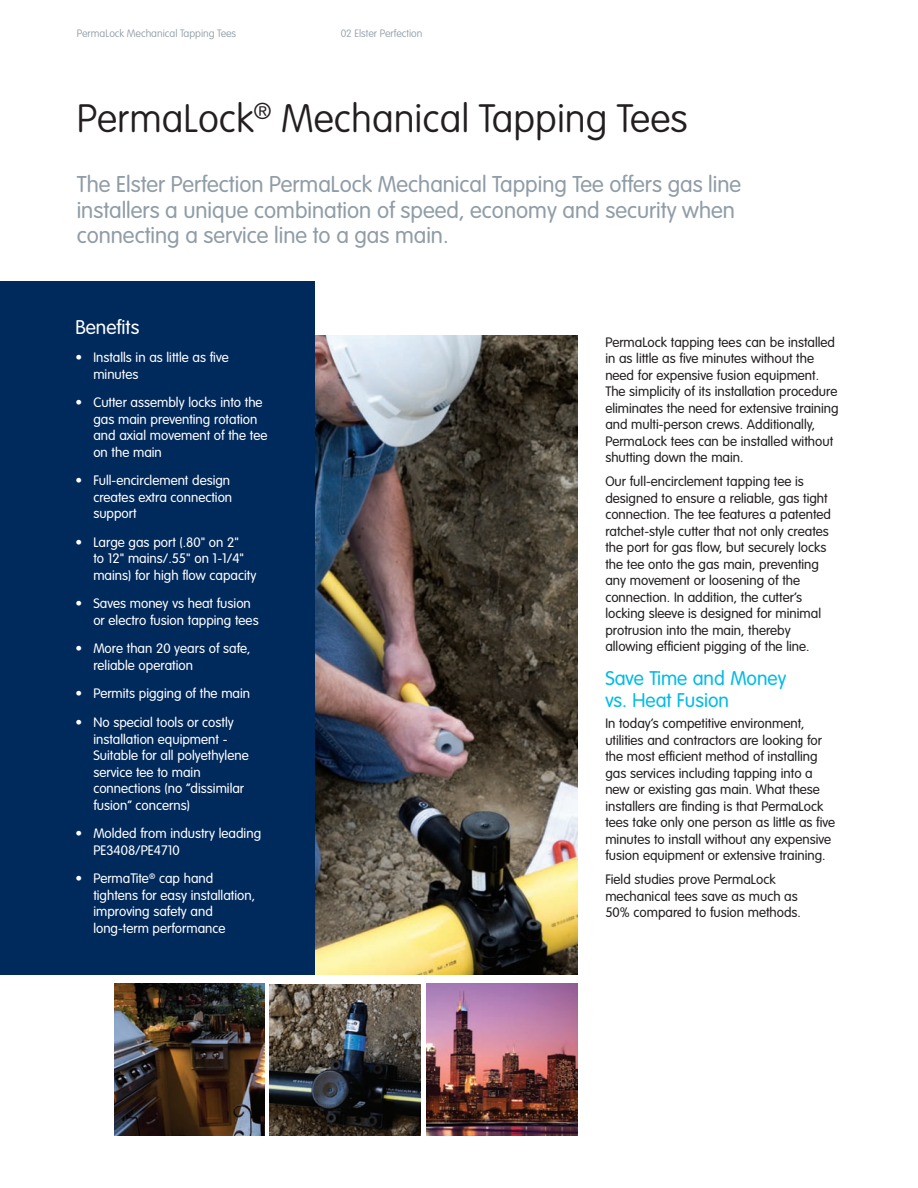
<style>
.page{position:relative;width:918px;height:1188px;background:#fff}
.page>*{position:absolute;margin:0;border:0;box-sizing:border-box;transform-origin:0 0}
.t1{font:100 39px "VAG Rounded";color:#231f20}
.t2{font:300 22.5px/25.5px "VAG Rounded";color:#909da7}
.t3{font:300 19.5px/22.5px "VAG Rounded";color:#00bbe7}
.t4{font:300 19.5px "VAG Rounded";color:#fff}
.t5{font:300 13.5px/16.5px "VAG Rounded";color:#231f20}
.t6{font:300 13.5px/16.5px "VAG Rounded";color:#fff}
.t7{font:100 10.5px "VAG Rounded";color:#909da7}
</style>
<div class="page">
<img style="left:270px;top:984px;width:151px;height:151px">
<img style="left:114px;top:984px;width:150px;height:151px">
<img style="left:426px;top:984px;width:152px;height:151px">
<img style="left:314px;top:336px;width:263px;height:639px">
<div style="left:0;top:282px;width:314px;height:693px;background:#00295c"></div>
<p class="t7" style="left:77px;top:27px;width:161px">PermaLock Mechanical Tapping Tees</p>
<p class="t7" style="left:341px;top:27px;width:83px">02 Elster Perfection</p>
<p class="t1" style="left:77px;top:96px;width:613px">PermaLock<sup>®</sup> Mechanical Tapping Tees</p>
<p class="t2" style="left:77px;top:171px;width:666px">The Elster Perfection PermaLock Mechanical Tapping Tee offers gas line installers a unique combination of speed, economy and security when connecting a service line to a gas main.</p>
<p class="t4" style="left:75px;top:316px;width:65px">Benefits</p>
<p class="t6" style="left:93px;top:349px;width:137px;text-indent:-18px">• Installs in as little as five minutes</p>
<p class="t6" style="left:93px;top:394px;width:176px;text-indent:-18px">• Cutter assembly locks into the gas main preventing rotation and axial movement of the tee on the main</p>
<p class="t6" style="left:93px;top:472px;width:140px;text-indent:-18px">• Full-encirclement design creates extra connection support</p>
<p class="t6" style="left:93px;top:534px;width:164px;text-indent:-18px">• Large gas port (.80" on 2"<br>to 12" mains/.55" on 1-1/4" mains) for high flow capacity</p>
<p class="t6" style="left:93px;top:595px;width:167px;text-indent:-18px">• Saves money vs heat fusion or electro fusion tapping tees</p>
<p class="t6" style="left:93px;top:640px;width:159px;text-indent:-18px">• More than 20 years of safe, reliable operation</p>
<p class="t6" style="left:75px;top:685px;width:176px">• Permits pigging of the main</p>
<p class="t6" style="left:93px;top:714px;width:157px;text-indent:-18px">• No special tools or costly installation equipment -<br>Suitable for all polyethylene service tee to main connections (no “dissimilar fusion” concerns)</p>
<p class="t6" style="left:93px;top:825px;width:169px;text-indent:-18px">• Molded from industry leading<br>PE3408/PE4710</p>
<p class="t6" style="left:93px;top:870px;width:163px;text-indent:-18px">• PermaTite<sup>®</sup> cap hand tightens for easy installation, improving safety and long-term performance</p>
<p class="t5" style="left:605px;top:334px;width:235px">PermaLock tapping tees can be installed in as little as five minutes without the need for expensive fusion equipment.<br>The simplicity of its installation procedure eliminates the need for extensive training and multi-person crews. Additionally, PermaLock tees can be installed without shutting down the main.</p>
<p class="t5" style="left:605px;top:473px;width:227px">Our full-encirclement tapping tee is designed to ensure a reliable, gas tight connection. The tee features a patented ratchet-style cutter that not only creates the port for gas flow, but securely locks the tee onto the gas main, preventing any movement or loosening of the connection. In addition, the cutter’s locking sleeve is designed for minimal protrusion into the main, thereby allowing efficient pigging of the line.</p>
<p class="t3" style="left:605px;top:666px;width:183px">Save Time and Money vs. Heat Fusion</p>
<p class="t5" style="left:605px;top:715px;width:201px">In today’s competitive environment,</p>
<p class="t5" style="left:605px;top:732px;width:231px">utilities and contractors are looking for the most efficient method of installing gas services including tapping into a new or existing gas main. What these installers are finding is that PermaLock tees take only one person as little as five minutes to install without any expensive fusion equipment or extensive training.</p>
<p class="t5" style="left:605px;top:871px;width:197px">Field studies prove PermaLock mechanical tees save as much as<br>50% compared to fusion methods.</p>
</div>
